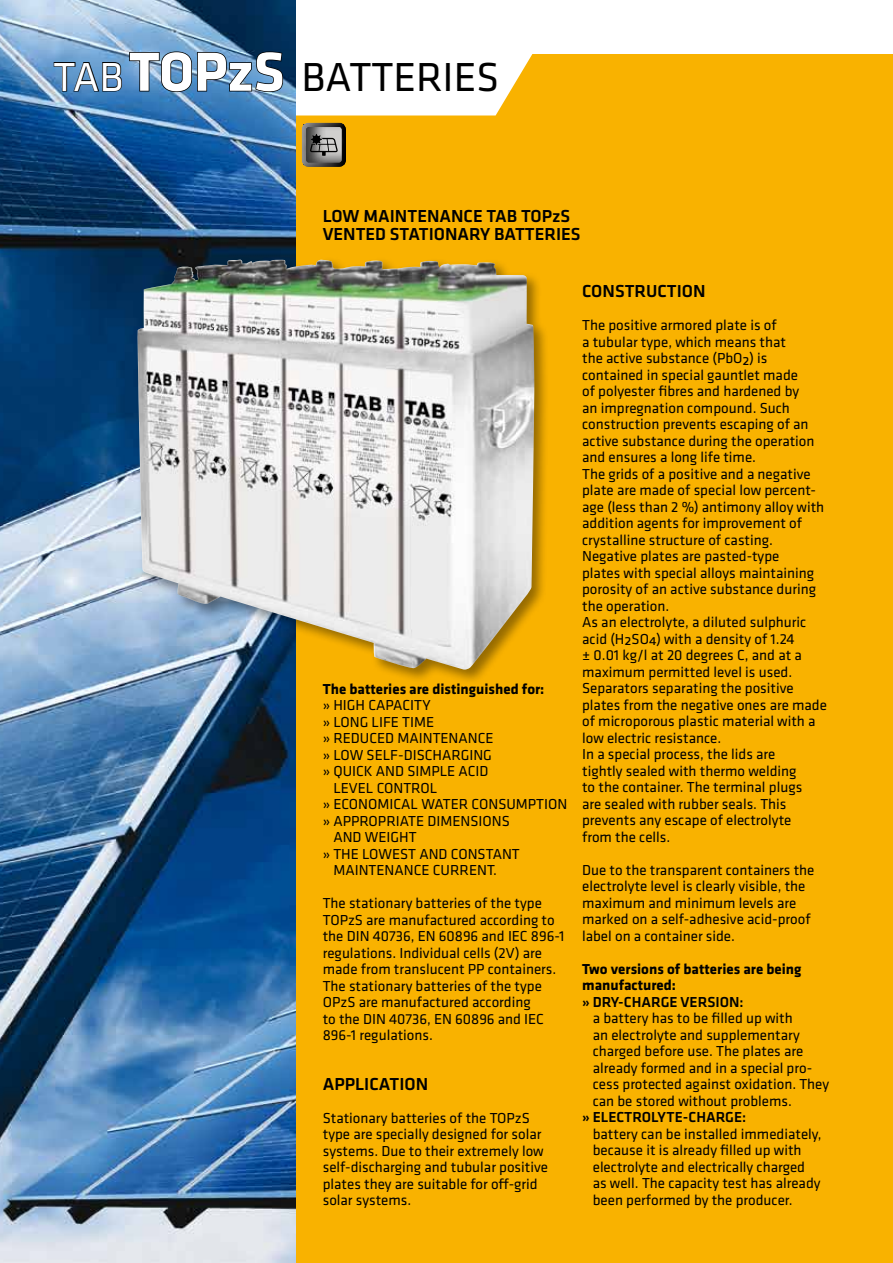
<style>
.page{position:relative;width:893px;height:1263px;background:#fff}
.page>*{position:absolute;margin:0;border:0;box-sizing:border-box;transform-origin:0 0}
.t1{font:42px "Klavika";color:#000}
.t2{font:500 18px/18px "Klavika";color:#000}
.t3{font:15px/16.5px "Klavika";color:#000}
.t4{font:700 15px/16.5px "Klavika";color:#000}
.t5{font:500 15px "Klavika";color:#000}
.s1{color:#fff}
.s2{font-weight:700;font-size:57px;color:#fff}
</style>
<div class="page">
<div style="left:0;top:54px;width:893px;height:1209px;background:#f9b200"></div>
<img style="left:0;top:0;width:296px;height:1263px">
<img style="left:0;top:51px;width:533px;height:64px">
<svg style="left:301px;top:122px;width:45px;height:45px;background:#767267"></svg>
<div style="left:134px;top:257px;width:415px;height:427px;background:#000;opacity:.4"></div>
<img style="left:137px;top:259px;width:397px;height:411px">
<h1 class="t1" style="left:54px;top:54px;width:295px"><span class="s1">tab</span> <span class="s2">TOPzS</span> Batteries</h1>
<p class="t2" style="left:323px;top:207px;width:258px">LOW MAINTENANCE TAB TO PZS<br>VENTED STATIONARY BATTERIES</p>
<p class="t4" style="left:323px;top:681px;width:223px">The batteries are distinguished for:</p>
<p class="t3" style="left:323px;top:697px;width:171px">» high capacity<br>» long life time<br>» reduced mai ntenance » low self-dischargi ng » quick and simple</p>
<p class="t3" style="left:459px;top:763px;width:31px">acid</p>
<p class="t3" style="left:323px;top:780px;width:121px">level control » economical water</p>
<p class="t3" style="left:472px;top:796px;width:97px">consumption</p>
<p class="t3" style="left:323px;top:813px;width:16px">» appr</p>
<p class="t3" style="left:369px;top:813px;width:18px">opriate</p>
<p class="t3" style="left:427px;top:813px;width:82px">dimensions</p>
<p class="t3" style="left:323px;top:829px;width:93px">and weight » the lowest</p>
<p class="t3" style="left:333px;top:846px;width:186px;text-indent:86px">and constant mai ntenance curre</p>
<p class="t3" style="left:323px;top:854px;width:221px;line-height:33px;text-indent:154px">nt.<br>The stationary batteries of the type</p>
<p class="t3" style="left:323px;top:912px;width:243px">TOPzS are manufactured according to the DIN 40736, EN 60896 and IEC 896-1 regulations. Individual cells (2V) are made from translucent PP containers.<br>The stationary batteries of the type OPzS are manufactured according<br>to the DIN 40736, EN 60896 and IEC 896-1 regulations.</p>
<p class="t2" style="left:323px;top:1075px;width:12px">APPL</p>
<p class="t2" style="left:364px;top:1075px;width:65px">ICATION</p>
<p class="t3" style="left:323px;top:1110px;width:227px">Stationary batteries of the TOPzS type are specially designed for solar systems. Due to their extremely low self-discharging and tubular positive plates they are suitable for off-grid solar systems.</p>
<p class="t2" style="left:582px;top:283px;width:125px">CONSTRUCTION</p>
<p class="t3" style="left:582px;top:317px;width:246px">The positive armored plate is of<br>a tubular type, which means that<br>the active substance (PbO2) is contained in special gauntlet made<br>of polyester fibres and hardened by<br>an impregnation compound. Such construction prevents escaping of an active substance during the operation and ensures a long life time.<br>The grids of a positive and a negative plate are made of special low percent&shy;age (less than 2 %) antimony alloy with addition agents for improvement of crystalline structure of casting.<br>N egative plates are pasted-type<br>plates with special alloys maintaining porosity of an active substance during the operation.<br>As an electrolyte, a diluted sulphuric acid (H2SO4) with a density of 1.24<br>± 0.01 kg/l at 20 degrees C, and at a maximum permitted level is used.<br>Separators separating the positive plates from the negative ones are made of microporous plastic material with a low electric resistance.<br>In a special process, the lids are<br>tightly sealed with thermo welding<br>to the container. The terminal plugs<br>are sealed with rubber seals. This prevents any escape of electrolyte<br>from the cells.</p>
<p class="t3" style="left:582px;top:862px;width:234px">Due to the transparent containers the electrolyte level is clearly visible, the maximum and minimum levels are marked on a self-adhesive acid-proof label on a container side.</p>
<p class="t4" style="left:582px;top:961px;width:221px">Two versions of batteries are being manufactured:</p>
<p class="t5" style="left:582px;top:994px;width:163px">» DRY-CHARGE VERSION:</p>
<p class="t3" style="left:593px;top:1010px;width:238px">a battery has to be filled up with<br>an electrolyte and supplementary charged before use. The plates are already formed and in a special pro&shy;cess protected against oxidation. They can be stored without problems.</p>
<p class="t5" style="left:582px;top:1109px;width:166px">» ELECTROLYTE-CHARGE:</p>
<p class="t3" style="left:593px;top:1126px;width:230px">battery can be installed immediately, because it is already filled up with electrolyte and electrically charged as well. The capacity test has already been performed by the producer.</p>
</div>
